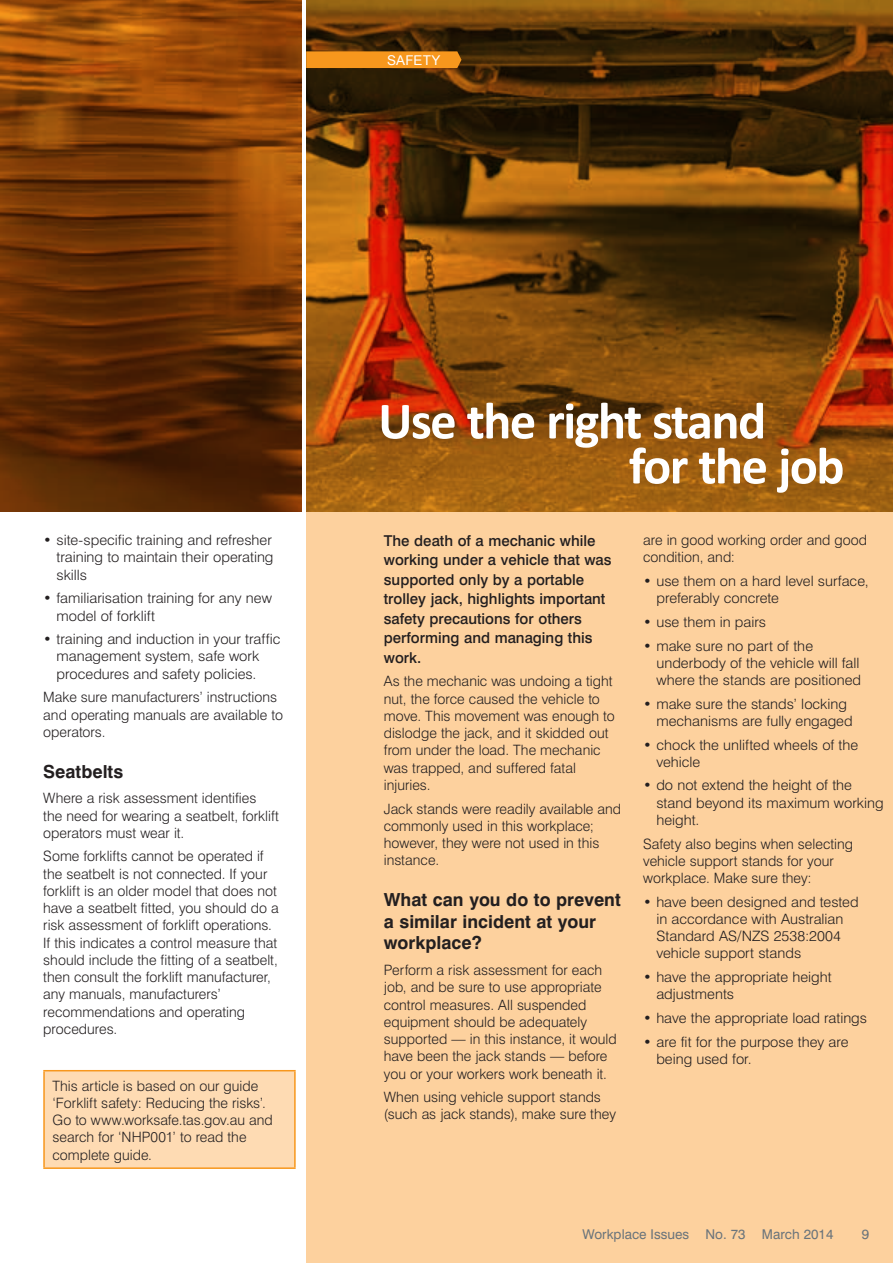
<style>
.page{position:relative;width:893px;height:1263px;background:#fff}
.page>*{position:absolute;margin:0;border:0;box-sizing:border-box;transform-origin:0 0}
.Head{font:700 52.5px "Calibri";letter-spacing:-.03em;color:#fff}
.Subhead{font:700 18px/21.6px "Swiss 721 BT";color:#231f20}
.Lead_Para{font:500 15px/19.5px "Swiss 721 BT";color:#231f20}
.Body{font:300 14.25px/17.2px "Swiss 721 BT";color:#231f20}
.t1{font:13.5px "Swiss 721 BT";color:#6a747b}
.Article_Flag{font:13.5px "Arial";letter-spacing:.01em;color:#fff}
</style>
<div class="page">
<img style="left:0;top:0;width:302px;height:512px">
<div style="left:306px;top:0;width:587px;height:1263px;background:#fdd19e"></div>
<img style="left:306px;top:0;width:587px;height:512px">
<div style="left:44px;top:1071px;width:251px;height:97px;background:#fedbb3"></div>
<hr style="left:43px;top:1070px;width:253px;height:1px;background:#f7971d">
<hr style="left:43px;top:1071px;width:2px;height:96px;background:#f7971d">
<hr style="left:294px;top:1071px;width:2px;height:96px;background:#f7971d">
<hr style="left:43px;top:1167px;width:253px;height:2px;background:#f7971d">
<svg style="left:306px;top:51px;width:155px;height:17px;background:#f0931c"></svg>
<p class="Article_Flag" style="left:387px;top:51px;width:55px">SAFETY</p>
<p class="Body" style="left:56px;top:531px;width:219px;text-align:justify;text-indent:-13px">• site-specific training and refresher training to maintain their operating skills</p>
<p class="Body" style="left:56px;top:589px;width:217px;text-indent:-13px">• familiarisation training for any new model of forklift</p>
<p class="Body" style="left:56px;top:630px;width:225px;text-indent:-13px">• training and induction in your traffic management system, safe work procedures and safety policies.</p>
<p class="Body" style="left:43px;top:688px;width:241px">Make sure manufacturers’ instructions and operating manuals are available to operators.</p>
<h2 class="Subhead" style="left:43px;top:760px;width:81px">Seatbelts</h2>
<p class="Body" style="left:43px;top:789px;width:237px">Where a risk assessment identifies the need for wearing a seatbelt, forklift operators must wear it.</p>
<p class="Body" style="left:43px;top:848px;width:237px">Some forklifts cannot be operated if the seatbelt is not connected. If your forklift is an older model that does not have a seatbelt fitted, you should do a risk assessment of forklift operations.<br>If this indicates a control measure that should include the fitting of a seatbelt, then consult the forklift manufacturer, any manuals, manufacturers’ recommendations and operating procedures.</p>
<p class="Body" style="left:53px;top:1077px;width:222px">This article is based on our guide ‘Forklift safety: Reducing the risks’.<br>Go to www.worksafe.tas.gov.au and search for ‘NHP001’ to read the complete guide.</p>
<h1 class="Head" style="left:378px;top:388px;width:390px">Use the right stand</h1>
<h1 class="Head" style="left:629px;top:433px;width:217px">for the job</h1>
<p class="Lead_Para" style="left:384px;top:530px;width:229px">The death of a mechanic while working under a vehicle that was supported only by a portable trolley jack, highlights important safety precautions for others performing and managing this work.</p>
<p class="Body" style="left:384px;top:672px;width:232px">As the mechanic was undoing a tight nut, the force caused the vehicle to move. This movement was enough to dislodge the jack, and it skidded out from under the load. The mechanic was trapped, and suffered fatal injuries.</p>
<p class="Body" style="left:384px;top:800px;width:239px">Jack stands were readily available and commonly used in this workplace; however, they were not used in this instance.</p>
<h2 class="Subhead" style="left:384px;top:889px;width:238px">What can you do to prevent a similar incident at your workplace?</h2>
<p class="Body" style="left:384px;top:961px;width:234px">Perform a risk assessment for each job, and be sure to use appropriate control measures. All suspended equipment should be adequately supported — in this instance, it would have been the jack stands — before you or your workers work beneath it.</p>
<p class="Body" style="left:384px;top:1088px;width:234px">When using vehicle support stands (such as jack stands), make sure they</p>
<p class="Body" style="left:643px;top:531px;width:225px">are in good working order and good condition, and:</p>
<p class="Body" style="left:656px;top:572px;width:214px;text-indent:-13px">• use them on a hard level surface, preferably concrete</p>
<p class="Body" style="left:643px;top:613px;width:125px">• use them in pairs</p>
<p class="Body" style="left:656px;top:637px;width:206px;text-indent:-13px">• make sure no part of the underbody of the vehicle will fall where the stands are positioned</p>
<p class="Body" style="left:656px;top:695px;width:198px;text-indent:-13px">• make sure the stands’ locking mechanisms are fully engaged</p>
<p class="Body" style="left:656px;top:736px;width:203px;text-indent:-13px">• chock the unlifted wheels of the vehicle</p>
<p class="Body" style="left:656px;top:777px;width:229px;text-indent:-13px">• do not extend the height of the stand beyond its maximum working height.</p>
<p class="Body" style="left:643px;top:835px;width:211px">Safety also begins when selecting vehicle support stands for your workplace. Make sure they:</p>
<p class="Body" style="left:656px;top:893px;width:204px;text-indent:-13px">• have been designed and tested in accordance with Australian<br>Standard AS/NZS 2538:2004 vehicle support stands</p>
<p class="Body" style="left:656px;top:968px;width:177px;text-indent:-13px">• have the appropriate height adjustments</p>
<p class="Body" style="left:643px;top:1009px;width:225px">• have the appropriate load ratings</p>
<p class="Body" style="left:656px;top:1033px;width:194px;text-indent:-13px">• are fit for the purpose they are being used for.</p>
<p class="t1" style="left:582px;top:1226px;width:252px">Workplace Issues No. 73 March 2014</p>
<p class="t1" style="left:862px;top:1226px;width:9px">9</p>
</div>
